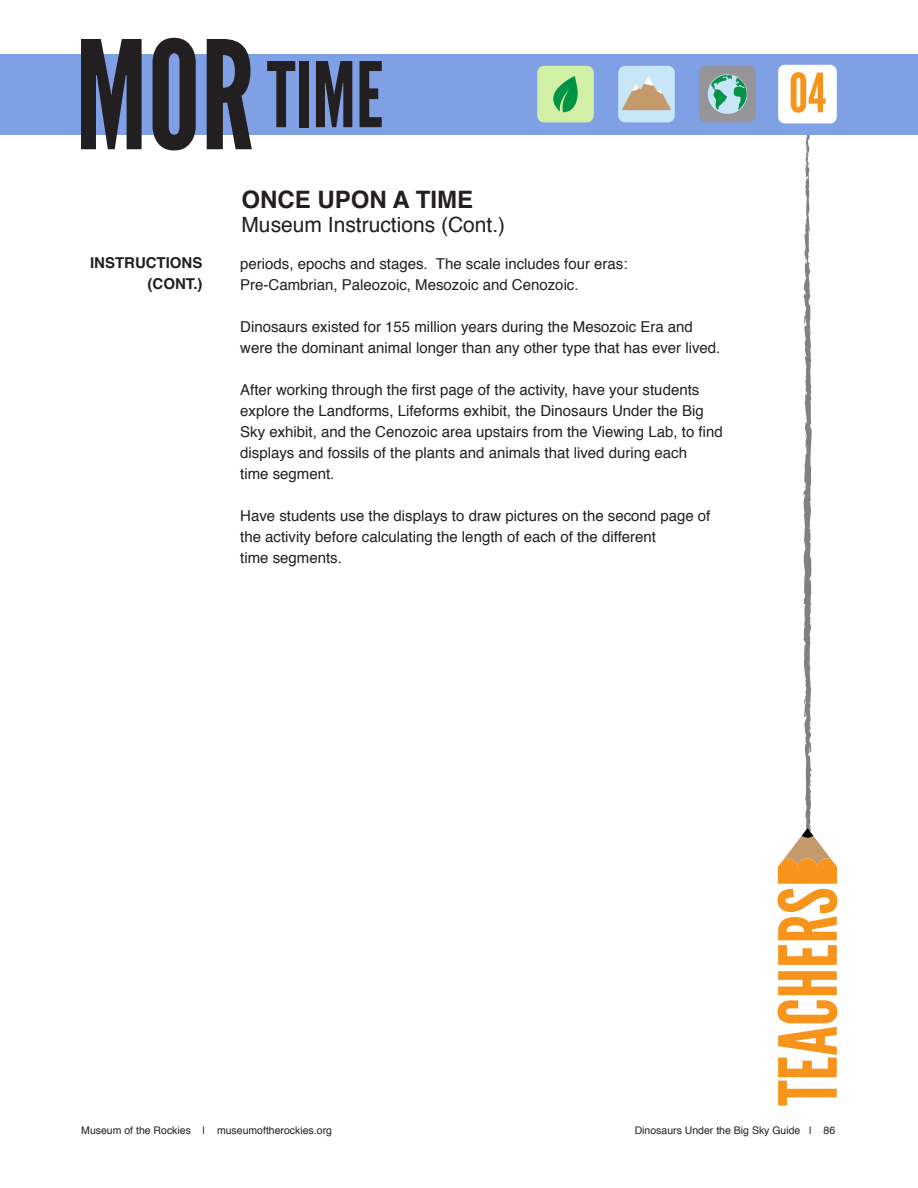
<style>
.page{position:relative;width:918px;height:1188px;background:#fff}
.page>*{position:absolute;margin:0;border:0;box-sizing:border-box;transform-origin:0 0}
.Banner_MOR{font:150px "League Gothic";color:#231f20}
.MOR_banner_subtitle{font:90px "League Gothic";color:#231f20}
.MOR_banner_subtitle-2{font:79.8px "League Gothic";color:#f7941c}
.t1{font:54px "League Gothic";color:#f7941c}
.Main_Title{font:700 24px "Helvetica";color:#231f20}
.Main_Title-2{font:21px "Helvetica";color:#231f20}
.Body_Copy_14_pt_Lead{font:15px/21px "Helvetica";color:#231f20}
.Subtitle_2{font:700 15px "Helvetica";color:#231f20}
.t2{font:10.5px "Helvetica";color:#231f20}
</style>
<div class="page">
<svg style="left:778px;top:135px;width:59px;height:749px"></svg>
<div style="left:0;top:54px;width:918px;height:81px;background:#80a0e5"></div>
<div style="left:618px;top:66px;width:57px;height:56px;background:#c7e6f7;border-radius:7px"></div>
<svg style="left:622px;top:76px;width:49px;height:34px"></svg>
<div style="left:699px;top:66px;width:57px;height:56px;background:#949499;border-radius:7px"></div>
<svg style="left:708px;top:74px;width:39px;height:40px"></svg>
<div style="left:778px;top:65px;width:59px;height:58px;background:#fff;border-radius:7px"></div>
<div style="left:537px;top:66px;width:57px;height:56px;background:#d1f0a6;border-radius:7px"></div>
<svg style="left:553px;top:76px;width:25px;height:36px"></svg>
<p class="Banner_MOR" style="left:75px;top:6px;width:181px">MOR</p>
<p class="MOR_banner_subtitle" style="left:267px;top:42px;width:118px">TIME</p>
<h3 class="t1" style="left:789px;top:61px;width:39px">04</h3>
<p class="Subtitle_2" style="left:90px;top:250px;width:114px">INSTRUCTIONS</p>
<p class="Subtitle_2" style="left:148px;top:271px;width:56px">(CONT.)</p>
<p class="Main_Title" style="left:242px;top:180px;width:233px">ONCE UPON A TIME</p>
<p class="Main_Title-2" style="left:242px;top:209px;width:265px">Museum Instructions (Cont.)</p>
<p class="Body_Copy_14_pt_Lead" style="left:240px;top:254px;width:389px">periods, epochs and stages. The scale includes four eras:<br>Pre-Cambrian, Paleozoic, Mesozoic and Cenozoic.</p>
<p class="Body_Copy_14_pt_Lead" style="left:240px;top:317px;width:482px">Dinosaurs existed for 155 million years during the Mesozoic Era and were the dominant animal longer than any other type that has ever lived.</p>
<p class="Body_Copy_14_pt_Lead" style="left:240px;top:380px;width:484px">After working through the first page of the activity, have your students explore the Landforms, Lifeforms exhibit, the Dinosaurs Under the Big Sky exhibit, and the Cenozoic area upstairs from the Viewing Lab, to find displays and fossils of the plants and animals that lived during each<br>time segment.</p>
<p class="Body_Copy_14_pt_Lead" style="left:240px;top:506px;width:472px">Have students use the displays to draw pictures on the second page of the activity before calculating the length of each of the different<br>time segments.</p>
<p class="MOR_banner_subtitle-2" style="left:761px;top:1106px;width:220px;rotate:-90deg">TEACHERS</p>
<p class="t2" style="left:81px;top:1122px;width:252px">Museum of the Rockies | museumoftherockies.org</p>
<p class="t2" style="left:635px;top:1122px;width:202px">Dinosaurs Under the Big Sky Guide | 86</p>
</div>
